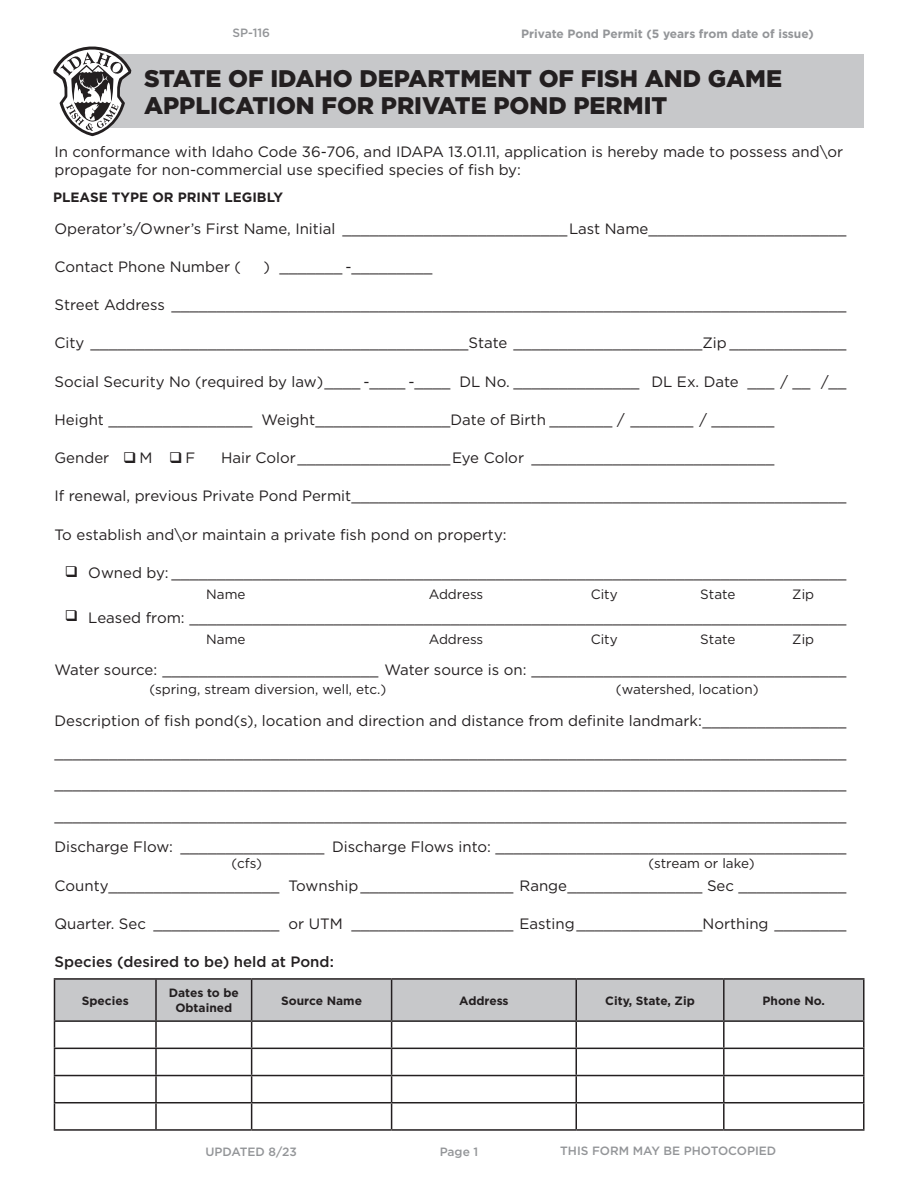
<style>
.page{position:relative;width:918px;height:1188px;background:#fff}
.page>*{position:absolute;margin:0;border:0;box-sizing:border-box;transform-origin:0 0}
.t1{font:900 24px/27px "Gotham";color:#231f20}
.t2{font:15px/18px "Gotham";color:#231f20}
.t3{font:500 15px "Gotham";color:#231f20}
.t4{font:13.5px "Gotham";color:#231f20}
.t5{font:700 13.5px "Gotham";color:#231f20}
.t6{font:700 12px/15px "Gotham";color:#231f20;text-align:center}
.t7{font:500 12px "Gotham";color:#939598}
.t8{font:700 12px "Gotham";color:#939598}
</style>
<div class="page">
<div style="left:92px;top:54px;width:772px;height:73px;background:#c7c8ca"></div>
<svg style="left:53px;top:46px;width:78px;height:90px"></svg>
<hr style="left:863px;top:1022px;width:2px;height:26px;background:#231f20">
<hr style="left:724px;top:1048px;width:141px;height:1px;background:#231f20">
<hr style="left:863px;top:1049px;width:2px;height:26px;background:#231f20">
<hr style="left:724px;top:1075px;width:141px;height:1px;background:#231f20">
<hr style="left:863px;top:1076px;width:2px;height:26px;background:#231f20">
<svg style="left:54px;top:980px;width:810px;height:149px"></svg>
<hr style="left:576px;top:1102px;width:148px;height:1px;background:#231f20">
<hr style="left:575px;top:1103px;width:2px;height:26px;background:#231f20">
<hr style="left:724px;top:1102px;width:141px;height:1px;background:#231f20">
<hr style="left:723px;top:1103px;width:2px;height:26px;background:#231f20">
<hr style="left:863px;top:1103px;width:2px;height:26px;background:#231f20">
<hr style="left:54px;top:1129px;width:102px;height:2px;background:#231f20">
<hr style="left:156px;top:1129px;width:96px;height:2px;background:#231f20">
<hr style="left:252px;top:1129px;width:140px;height:2px;background:#231f20">
<hr style="left:392px;top:1129px;width:184px;height:2px;background:#231f20">
<hr style="left:576px;top:1129px;width:148px;height:2px;background:#231f20">
<hr style="left:724px;top:1129px;width:141px;height:2px;background:#231f20">
<hr style="left:54px;top:978px;width:102px;height:2px;background:#231f20">
<hr style="left:54px;top:980px;width:1px;height:40px;background:#231f20">
<hr style="left:156px;top:978px;width:96px;height:2px;background:#231f20">
<hr style="left:155px;top:980px;width:2px;height:40px;background:#231f20">
<hr style="left:252px;top:978px;width:140px;height:2px;background:#231f20">
<hr style="left:251px;top:980px;width:1px;height:40px;background:#231f20">
<hr style="left:392px;top:978px;width:184px;height:2px;background:#231f20">
<hr style="left:391px;top:980px;width:1px;height:40px;background:#231f20">
<hr style="left:576px;top:978px;width:148px;height:2px;background:#231f20">
<hr style="left:575px;top:980px;width:2px;height:40px;background:#231f20">
<hr style="left:724px;top:978px;width:141px;height:2px;background:#231f20">
<hr style="left:723px;top:980px;width:2px;height:40px;background:#231f20">
<hr style="left:863px;top:980px;width:2px;height:40px;background:#231f20">
<hr style="left:54px;top:1020px;width:102px;height:2px;background:#231f20">
<hr style="left:156px;top:1020px;width:96px;height:2px;background:#231f20">
<hr style="left:252px;top:1020px;width:140px;height:2px;background:#231f20">
<hr style="left:392px;top:1020px;width:184px;height:2px;background:#231f20">
<hr style="left:576px;top:1020px;width:148px;height:2px;background:#231f20">
<hr style="left:724px;top:1020px;width:141px;height:2px;background:#231f20">
<p class="t7" style="left:232px;top:25px;width:39px">SP-116</p>
<p class="t8" style="left:521px;top:26px;width:294px">Private Pond Permit (5 years from date of issue)</p>
<p class="t1" style="left:144px;top:65px;width:640px">STATE OF IDAHO DEPARTMENT OF FISH AND GAME<br>APPLICATION FOR PRIVATE POND PERMIT</p>
<p class="t2" style="left:55px;top:142px;width:790px">In conformance with Idaho Code 36-706, and IDAPA 13.01.11, application is hereby made to possess and\or propagate for non-commercial use specified species of fish by:</p>
<p class="t5" style="left:53px;top:189px;width:231px">PLEASE TYPE OR PRINT LEGIBLY</p>
<p class="t2" style="left:55px;top:219px;width:793px">Operator’s/Owner’s First Name, Initial _________________________Last Name______________________</p>
<p class="t2" style="left:55px;top:257px;width:188px">Contact Phone Number (</p>
<p class="t2" style="left:264px;top:257px;width:170px">) _______ -_________</p>
<p class="t2" style="left:55px;top:295px;width:793px">Street Address ___________________________________________________________________________</p>
<p class="t2" style="left:55px;top:334px;width:793px">City __________________________________________State _____________________Zip _____________</p>
<p class="t2" style="left:55px;top:372px;width:793px">Social Security No (required by law)____ -____ -____ DL No. ______________ DL Ex. Date ___ / __ /__</p>
<p class="t2" style="left:55px;top:410px;width:721px">Height ________________ Weight_______________Date of Birth _______ / _______ / _______</p>
<p class="t2" style="left:55px;top:448px;width:56px">Gender</p>
<p class="t2" style="left:221px;top:448px;width:555px">Hair Color_________________Eye Color ___________________________</p>
<p class="t2" style="left:55px;top:487px;width:793px">If renewal, previous Private Pond Permit_______________________________________________________</p>
<p class="t2" style="left:55px;top:525px;width:454px">To establish and\or maintain a private fish pond on property:</p>
<p class="t2" style="left:88px;top:563px;width:760px">Owned by: ___________________________________________________________________________</p>
<p class="t2" style="left:88px;top:608px;width:760px">Leased from: _________________________________________________________________________</p>
<p class="t2" style="left:55px;top:660px;width:793px">Water source: ________________________ Water source is on: ___________________________________</p>
<p class="t2" style="left:55px;top:712px;width:793px">Description of fish pond(s), location and direction and distance from definite landmark:________________</p>
<p class="t2" style="left:55px;top:743px;width:793px">________________________________________________________________________________________</p>
<p class="t2" style="left:55px;top:775px;width:793px">________________________________________________________________________________________</p>
<p class="t2" style="left:55px;top:806px;width:793px">________________________________________________________________________________________</p>
<p class="t2" style="left:55px;top:838px;width:793px">Discharge Flow: ________________ Discharge Flows into: _______________________________________</p>
<p class="t2" style="left:55px;top:876px;width:793px">County___________________ Township_________________ Range_______________ Sec ____________</p>
<p class="t2" style="left:55px;top:914px;width:793px">Quarter. Sec ______________ or UTM __________________ Easting______________Northing ________</p>
<p class="t3" style="left:55px;top:952px;width:281px">Species (desired to be) held at Pond:</p>
<p class="t2" style="left:123px;top:449px;width:74px">❑M ❑F</p>
<p class="t4" style="left:429px;top:586px;width:56px">Address</p>
<p class="t4" style="left:429px;top:630px;width:56px">Address</p>
<p class="t4" style="left:591px;top:586px;width:28px">City</p>
<p class="t4" style="left:591px;top:630px;width:28px">City</p>
<p class="t4" style="left:792px;top:586px;width:23px">Zip</p>
<p class="t4" style="left:792px;top:630px;width:23px">Zip</p>
<p class="t4" style="left:700px;top:586px;width:37px">State</p>
<p class="t4" style="left:700px;top:630px;width:37px">State</p>
<p class="t4" style="left:206px;top:586px;width:41px">Name</p>
<p class="t4" style="left:206px;top:630px;width:41px">Name</p>
<p class="t4" style="left:150px;top:681px;width:238px">(spring, stream diversion, well, etc.)</p>
<p class="t4" style="left:616px;top:681px;width:144px">(watershed, location)</p>
<p class="t4" style="left:232px;top:855px;width:32px">(cfs)</p>
<p class="t4" style="left:649px;top:855px;width:107px">(stream or lake)</p>
<p class="t6" style="left:82px;top:993px;width:48px">Species</p>
<p class="t6" style="left:169px;top:986px;width:72px">Dates to be<br>Obtained</p>
<p class="t6" style="left:281px;top:993px;width:82px">Source Name</p>
<p class="t6" style="left:459px;top:993px;width:51px">Address</p>
<p class="t6" style="left:605px;top:993px;width:91px">City, State, Zip</p>
<p class="t6" style="left:763px;top:993px;width:64px">Phone No.</p>
<p class="t7" style="left:206px;top:1143px;width:93px">UPDATED 8/23</p>
<p class="t7" style="left:440px;top:1143px;width:40px">Page 1</p>
<p class="t7" style="left:560px;top:1143px;width:218px">THIS FORM MAY BE PHOTOCOPIED</p>
</div>
